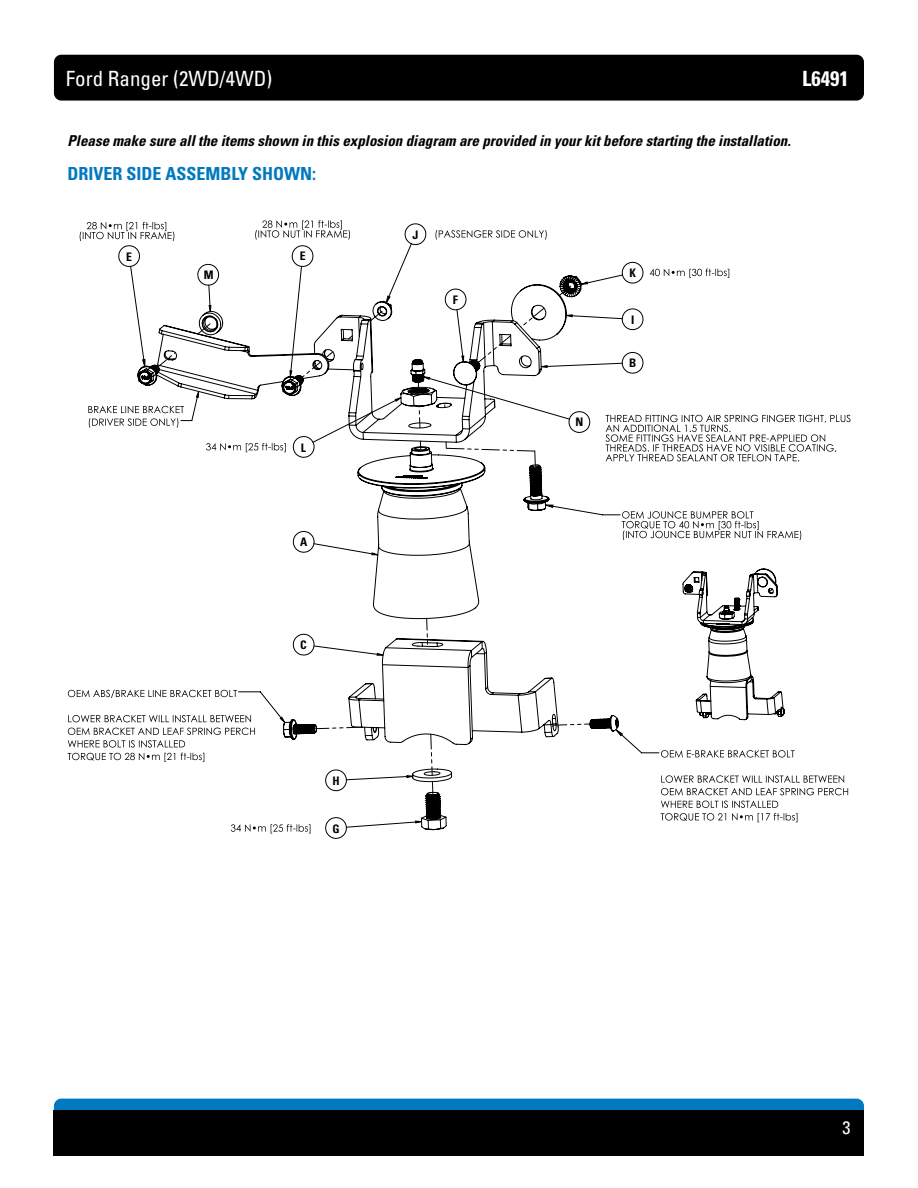
<style>
.page{position:relative;width:918px;height:1188px;background:#fff}
.page>*{position:absolute;margin:0;border:0;box-sizing:border-box;transform-origin:0 0}
.t1{font:condensed 21px "Univers LT Std";color:#fff}
.t2{font:700 condensed 21px "Univers LT Std";color:#fff}
.t3{font:700 condensed 18px "Univers LT Std";color:#0079c1}
.t4{font:condensed 18px "Univers LT Std";color:#fff}
.t5{font:italic 700 condensed 15px "Univers LT Std";color:#000}
.t6{font:700 condensed 11.85px "Univers LT Std";color:#000}
</style>
<div class="page">
<div style="left:54px;top:55px;width:810px;height:46px;background:#000;border-radius:7px"></div>
<div style="left:54px;top:1099px;width:810px;height:45px;background:#0079c1;border-radius:7px"></div>
<div style="left:54px;top:1110px;width:810px;height:46px;background:#000"></div>
<svg style="left:68px;top:690px;width:50px;height:8px"></svg>
<svg style="left:68px;top:715px;width:50px;height:7px"></svg>
<svg style="left:68px;top:728px;width:50px;height:33px"></svg>
<svg style="left:661px;top:750px;width:134px;height:8px"></svg>
<svg style="left:661px;top:775px;width:187px;height:20px"></svg>
<svg style="left:661px;top:801px;width:136px;height:21px"></svg>
<svg style="left:659px;top:511px;width:142px;height:29px"></svg>
<svg style="left:262px;top:220px;width:80px;height:3px"></svg>
<svg style="left:88px;top:406px;width:30px;height:22px"></svg>
<svg style="left:650px;top:269px;width:79px;height:9px"></svg>
<svg style="left:659px;top:415px;width:191px;height:46px"></svg>
<svg style="left:80px;top:222px;width:87px;height:19px"></svg>
<svg style="left:118px;top:223px;width:526px;height:616px"></svg>
<svg style="left:130px;top:243px;width:493px;height:585px"></svg>
<svg style="left:619px;top:391px;width:40px;height:363px"></svg>
<svg style="left:137px;top:275px;width:482px;height:555px"></svg>
<svg style="left:373px;top:727px;width:4px;height:6px"></svg>
<svg style="left:438px;top:403px;width:14px;height:4px"></svg>
<svg style="left:446px;top:442px;width:94px;height:25px"></svg>
<svg style="left:314px;top:725px;width:49px;height:8px"></svg>
<svg style="left:552px;top:720px;width:40px;height:8px"></svg>
<svg style="left:348px;top:335px;width:5px;height:5px"></svg>
<svg style="left:370px;top:306px;width:17px;height:15px"></svg>
<svg style="left:427px;top:782px;width:12px;height:13px"></svg>
<svg style="left:430px;top:734px;width:3px;height:42px"></svg>
<svg style="left:426px;top:618px;width:2px;height:29px"></svg>
<svg style="left:419px;top:406px;width:1px;height:22px"></svg>
<svg style="left:414px;top:441px;width:13px;height:9px"></svg>
<svg style="left:197px;top:316px;width:21px;height:18px"></svg>
<svg style="left:157px;top:352px;width:19px;height:15px"></svg>
<svg style="left:302px;top:349px;width:32px;height:29px"></svg>
<svg style="left:478px;top:335px;width:33px;height:28px"></svg>
<svg style="left:520px;top:307px;width:25px;height:21px"></svg>
<svg style="left:559px;top:275px;width:22px;height:21px"></svg>
<svg style="left:682px;top:568px;width:103px;height:153px"></svg>
<h1 class="t1" style="left:66px;top:65px;width:208px">Ford Ranger (2WD/4WD)</h1>
<h1 class="t2" style="left:802px;top:65px;width:48px">L6491</h1>
<p class="t5" style="left:68px;top:131px;width:725px">Please make sure all the items shown in this explosion diagram are provided in your kit before starting the installation.</p>
<p class="t3" style="left:68px;top:163px;width:250px">DRIVER SIDE ASSEMBLY SHOWN:</p>
<p class="t6" style="left:126px;top:249px;width:7px">E</p>
<p class="t6" style="left:204px;top:268px;width:11px">M</p>
<p class="t6" style="left:300px;top:249px;width:7px">E</p>
<p class="t6" style="left:301px;top:440px;width:7px">L</p>
<p class="t6" style="left:300px;top:535px;width:9px">A</p>
<p class="t6" style="left:300px;top:638px;width:8px">C</p>
<p class="t6" style="left:332px;top:773px;width:9px">H</p>
<p class="t6" style="left:332px;top:821px;width:9px">G</p>
<p class="t6" style="left:412px;top:227px;width:7px">J</p>
<p class="t6" style="left:453px;top:292px;width:7px">F</p>
<p class="t6" style="left:575px;top:415px;width:9px">N</p>
<p class="t6" style="left:629px;top:265px;width:8px">K</p>
<p class="t6" style="left:631px;top:312px;width:5px">I</p>
<p class="t6" style="left:629px;top:356px;width:9px">B</p>
<p class="t4" style="left:843px;top:1116px;width:9px">3</p>
</div>
